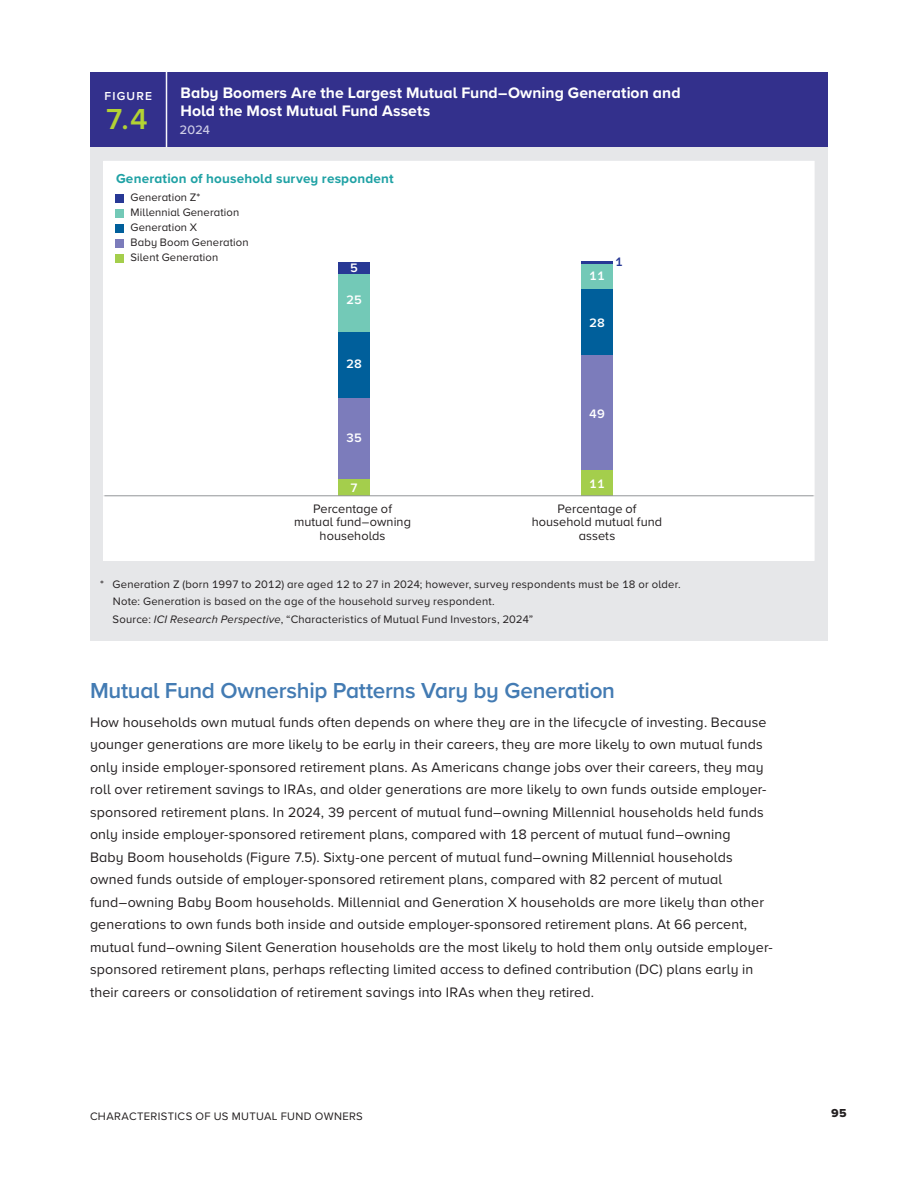
<style>
.page{position:relative;width:918px;height:1188px;background:#fff}
.page>*{position:absolute;margin:0;border:0;box-sizing:border-box;transform-origin:0 0}
.Figure_-_number{font:600 30px "Proxima Nova";color:#b3d234}
.Heading_1{font:600 22.5px "Proxima Nova";letter-spacing:-.015em;color:#437bb3}
.Figure_heading{font:700 15.75px/18px "Proxima Nova";letter-spacing:.005em;color:#fff}
.Text{font:14.25px/22.5px "Proxima Nova";letter-spacing:.01em;color:#231f20}
.t1{font:700 13.5px "Proxima Nova";letter-spacing:.015em;color:#20a2a5}
.t2{font:12.75px/13.5px "Proxima Nova";letter-spacing:.005em;color:#231f20;text-align:center}
.t3{font:600 12.75px "Proxima Nova";color:#fff}
.Figure_heading_second_line{font:500 12.75px "Proxima Nova";color:#cecde6}
.t4{font:600 12.75px "Proxima Nova";color:#273895}
.Figure_-_word{font:600 12px "Proxima Nova";letter-spacing:.1em;color:#fff}
.t5{font:12px "Proxima Nova Extrabld";color:#231f20}
.Figure_footnote_with_asterick{font:11.25px/15px "Proxima Nova";letter-spacing:.015em;color:#231f20}
.Figure_footnote_indent{font:11.25px "Proxima Nova";letter-spacing:.02em;color:#231f20}
.Figure_footnote_with_asterick-2{font:11.25px "Proxima Nova";letter-spacing:.035em;color:#231f20}
.s1{font-style:italic}
</style>
<div class="page">
<div style="left:90px;top:72px;width:738px;height:75px;background:#33308c"></div>
<div style="left:90px;top:147px;width:738px;height:427px;background:#e6e7e9"></div>
<div style="left:90px;top:574px;width:738px;height:67px;background:#e6e7e9"></div>
<hr style="left:166px;top:72px;width:1px;height:75px;background:#f7f7fb">
<div style="left:104px;top:161px;width:710px;height:399px;background:#fff"></div>
<div style="left:338px;top:479px;width:32px;height:17px;background:#a4ce4c"></div>
<div style="left:338px;top:398px;width:32px;height:81px;background:#7c7cbb"></div>
<div style="left:338px;top:332px;width:32px;height:66px;background:#005f9b"></div>
<div style="left:338px;top:273px;width:32px;height:59px;background:#73c9b7"></div>
<div style="left:338px;top:262px;width:32px;height:11px;background:#273895"></div>
<div style="left:581px;top:470px;width:32px;height:26px;background:#a4ce4c"></div>
<div style="left:581px;top:355px;width:32px;height:115px;background:#7c7cbb"></div>
<div style="left:581px;top:289px;width:32px;height:66px;background:#005f9b"></div>
<div style="left:581px;top:264px;width:32px;height:25px;background:#73c9b7"></div>
<hr style="left:581px;top:261px;width:32px;height:3px;background:#273895">
<div style="left:116px;top:254px;width:8px;height:9px;background:#a4ce4c"></div>
<div style="left:116px;top:239px;width:8px;height:9px;background:#7c7cbb"></div>
<div style="left:116px;top:224px;width:8px;height:9px;background:#005f9b"></div>
<div style="left:116px;top:209px;width:8px;height:9px;background:#73c9b7"></div>
<div style="left:116px;top:194px;width:8px;height:9px;background:#273895"></div>
<hr style="left:104px;top:495px;width:710px;height:1px;background:#939598">
<p class="Figure_-_word" style="left:104px;top:87px;width:49px">FIGURE</p>
<p class="Figure_-_number" style="left:105px;top:96px;width:44px">7.4</p>
<p class="Figure_heading" style="left:180px;top:83px;width:502px">Baby Boomers Are the Largest Mutual Fund–Owning Generation and<br>Hold the Most Mutual Fund Assets</p>
<p class="Figure_heading_second_line" style="left:180px;top:120px;width:32px">2024</p>
<p class="t1" style="left:116px;top:168px;width:279px">Generation of household survey respondent</p>
<p class="Figure_footnote_with_asterick" style="left:131px;top:190px;width:119px">Generation Z*<br>Millennial Generation<br>Generation X<br>Baby Boom Generation<br>Silent Generation</p>
<p class="t3" style="left:350px;top:258px;width:9px">5</p>
<p class="t3" style="left:346px;top:290px;width:17px">25</p>
<p class="t3" style="left:346px;top:354px;width:17px">28</p>
<p class="t3" style="left:346px;top:428px;width:17px">35</p>
<p class="t3" style="left:350px;top:478px;width:9px">7</p>
<p class="t2" style="left:294px;top:501px;width:118px">Percentage of mutual fund–owning households</p>
<p class="t3" style="left:589px;top:266px;width:17px">11</p>
<p class="t4" style="left:615px;top:252px;width:9px">1</p>
<p class="t3" style="left:589px;top:313px;width:17px">28</p>
<p class="t3" style="left:589px;top:404px;width:17px">49</p>
<p class="t3" style="left:589px;top:474px;width:17px">11</p>
<p class="t2" style="left:532px;top:501px;width:132px">Percentage of household mutual fund assets</p>
<p class="Figure_footnote_with_asterick" style="left:100px;top:576px;width:582px">* Generation Z (born 1997 to 2012) are aged 12 to 27 in 2024; however, survey respondents must be 18 or older.</p>
<p class="Figure_footnote_indent" style="left:113px;top:593px;width:383px">Note: Generation is based on the age of the household survey respondent.</p>
<p class="Figure_footnote_indent" style="left:113px;top:611px;width:422px">Source: <span class="s1">ICI Research Perspective</span>, “Characteristics of Mutual Fund Investors, 2024”</p>
<p class="Heading_1" style="left:90px;top:674px;width:527px">Mutual Fund Ownership Patterns Vary by Generation</p>
<p class="Text" style="left:90px;top:710px;width:684px">How households own mutual funds often depends on where they are in the lifecycle of investing. Because younger generations are more likely to be early in their careers, they are more likely to own mutual funds only inside employer-sponsored retirement plans. As Americans change jobs over their careers, they may roll over retirement savings to IRAs, and older generations are more likely to own funds outside employer&shy;sponsored retirement plans. In 2024, 39 percent of mutual fund–owning Millennial households held funds only inside employer-sponsored retirement plans, compared with 18 percent of mutual fund–owning<br>Baby Boom households (Figure 7.5). Sixty-one percent of mutual fund–owning Millennial households owned funds outside of employer-sponsored retirement plans, compared with 82 percent of mutual fund–owning Baby Boom households. Millennial and Generation X households are more likely than other generations to own funds both inside and outside employer-sponsored retirement plans. At 66 percent, mutual fund–owning Silent Generation households are the most likely to hold them only outside employer&shy;sponsored retirement plans, perhaps reflecting limited access to defined contribution (DC) plans early in their careers or consolidation of retirement savings into IRAs when they retired.</p>
<p class="Figure_footnote_with_asterick-2" style="left:90px;top:1108px;width:274px">CHARACTERISTICS OF US MUTUAL FUND OWNERS</p>
<p class="t5" style="left:831px;top:1104px;width:17px">95</p>
</div>
